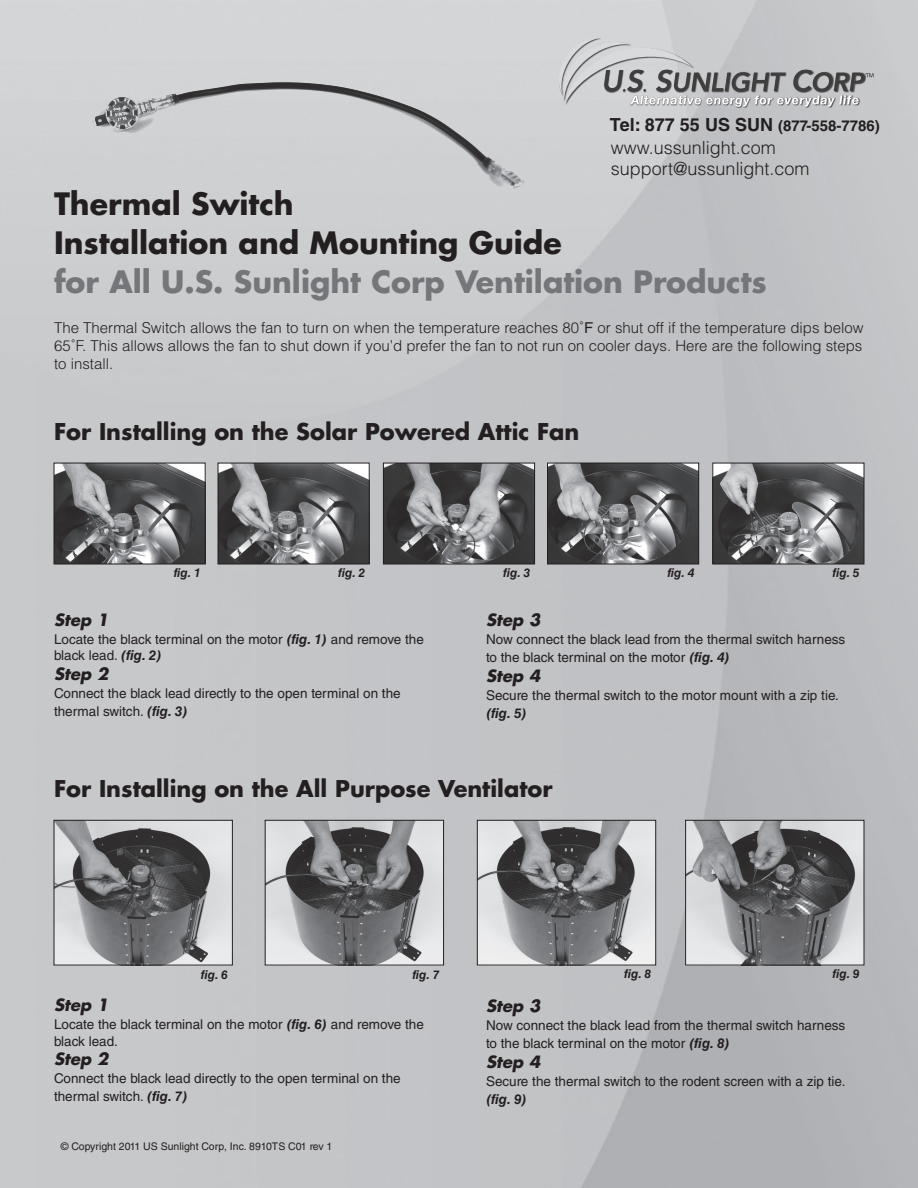
<style>
.page{position:relative;width:918px;height:1188px;background:#fff}
.page>*{position:absolute;margin:0;border:0;box-sizing:border-box;transform-origin:0 0}
.t1{font:700 30px "Futura Std";color:#231f20}
.t2{font:700 30px "Futura Std";color:#757679}
.t3{font:700 22.5px "Futura Std";color:#231f20}
.t4{font:300 18px/21.6px "Helvetica LT Std";color:#231f20}
.t5{font:700 18px "Helvetica LT Std";color:#231f20}
.t6{font:italic 700 16.5px "Futura Std";color:#231f20}
.t7{font:300 15px/18px "Helvetica LT Std";color:#231f20;text-align:justify}
.t8{font:13.5px/16.2px "Helvetica LT Std";color:#231f20}
.t9{font:italic 700 12px "Helvetica LT Std";letter-spacing:-.02em;color:#231f20}
.t10{font:10.5px "Helvetica LT Std";color:#231f20}
.s1{font-size:15px}
.s2{font-weight:400}
.s3{font-weight:700;font-style:italic}
</style>
<div class="page">
<img style="left:0;top:0;width:918px;height:1188px">
<div style="left:630px;top:96px;width:230px;height:12px;background:#231f20;opacity:.75"></div>
<svg style="left:564px;top:37px;width:309px;height:70px;background:#b8b8ba"></svg>
<div style="left:24px;top:0;width:540px;height:254px;background:#d0d1d3"></div>
<img style="left:56px;top:465px;width:148px;height:97px">
<div style="left:54px;top:463px;width:152px;height:101px;border:1px solid #231f20"></div>
<img style="left:220px;top:465px;width:148px;height:97px">
<div style="left:218px;top:463px;width:152px;height:101px;border:1px solid #231f20"></div>
<img style="left:385px;top:465px;width:148px;height:97px">
<div style="left:383px;top:463px;width:152px;height:101px;border:1px solid #231f20"></div>
<img style="left:549px;top:465px;width:148px;height:97px">
<div style="left:547px;top:463px;width:152px;height:101px;border:1px solid #231f20"></div>
<img style="left:714px;top:465px;width:148px;height:97px">
<div style="left:712px;top:463px;width:152px;height:101px;border:1px solid #231f20"></div>
<img style="left:56px;top:822px;width:175px;height:141px">
<div style="left:54px;top:820px;width:179px;height:145px;border:1px solid #231f20"></div>
<img style="left:267px;top:822px;width:175px;height:141px">
<div style="left:265px;top:820px;width:179px;height:145px;border:1px solid #231f20"></div>
<img style="left:479px;top:822px;width:175px;height:141px">
<div style="left:477px;top:820px;width:179px;height:145px;border:1px solid #231f20"></div>
<img style="left:687px;top:822px;width:175px;height:141px">
<div style="left:685px;top:820px;width:179px;height:145px;border:1px solid #231f20"></div>
<p class="t5" style="left:610px;top:113px;width:272px">Tel: 877 55 US SUN <span class="s1">(877-558-7786)</span></p>
<h3 class="t4" style="left:611px;top:136px;width:200px">www.ussunlight.com support@ussunlight.com</h3>
<p class="t1" style="left:54px;top:184px;width:241px">Thermal Switch</p>
<p class="t1" style="left:54px;top:223px;width:509px">Installation and Mounting Guide</p>
<p class="t2" style="left:54px;top:262px;width:714px">for All U.S. Sunlight Corp Ventilation Products</p>
<p class="t7" style="left:54px;top:318px;width:811px">The Thermal Switch allows the fan to turn on when the temperature reaches 80˚<span class="s2">F</span> or shut off if the temperature dips below 65˚F. This allows allows the fan to shut down if you’d prefer the fan to not run on cooler days. Here are the following steps to install.</p>
<p class="t3" style="left:54px;top:416px;width:527px">For Installing on the Solar Powered Attic Fan</p>
<p class="t9" style="left:174px;top:566px;width:28px">fig. 1</p>
<p class="t9" style="left:338px;top:566px;width:28px">fig. 2</p>
<p class="t9" style="left:503px;top:566px;width:28px">fig. 3</p>
<p class="t9" style="left:667px;top:566px;width:28px">fig. 4</p>
<p class="t9" style="left:833px;top:566px;width:28px">fig. 5</p>
<p class="t6" style="left:54px;top:608px;width:56px">Step 1</p>
<p class="t8" style="left:54px;top:631px;width:371px">Locate the black terminal on the motor <span class="s3">(fig. 1)</span> and remove the black lead. <span class="s3">(fig. 2)</span></p>
<p class="t6" style="left:54px;top:662px;width:56px">Step 2</p>
<p class="t8" style="left:54px;top:685px;width:348px">Connect the black lead directly to the open terminal on the</p>
<p class="t8" style="left:54px;top:703px;width:135px">thermal switch. <span class="s3">(fig. 3)</span></p>
<p class="t6" style="left:486px;top:609px;width:56px">Step 3</p>
<p class="t8" style="left:486px;top:631px;width:361px">Now connect the black lead from the thermal switch harness</p>
<p class="t8" style="left:486px;top:649px;width:245px">to the black terminal on the motor <span class="s3">(fig. 4)</span></p>
<p class="t6" style="left:486px;top:664px;width:56px">Step 4</p>
<p class="t8" style="left:486px;top:686px;width:355px;line-height:18px">Secure the thermal switch to the motor mount with a zip tie. <span class="s3">(fig. 5)</span></p>
<p class="t3" style="left:54px;top:773px;width:500px">For Installing on the All Purpose Ventilator</p>
<p class="t9" style="left:201px;top:968px;width:28px">fig. 6</p>
<p class="t9" style="left:412px;top:968px;width:28px">fig. 7</p>
<p class="t9" style="left:624px;top:967px;width:28px">fig. 8</p>
<p class="t9" style="left:833px;top:967px;width:28px">fig. 9</p>
<p class="t6" style="left:54px;top:994px;width:56px">Step 1</p>
<p class="t8" style="left:54px;top:1017px;width:371px">Locate the black terminal on the motor <span class="s3">(fig. 6)</span> and remove the black lead.</p>
<p class="t6" style="left:54px;top:1048px;width:56px">Step 2</p>
<p class="t8" style="left:54px;top:1071px;width:348px">Connect the black lead directly to the open terminal on the</p>
<p class="t8" style="left:54px;top:1089px;width:135px">thermal switch. <span class="s3">(fig. 7)</span></p>
<p class="t10" style="left:61px;top:1140px;width:273px">© Copyright 2011 US Sunlight Corp, Inc. 8910TS C01 rev 1</p>
<p class="t6" style="left:486px;top:995px;width:56px">Step 3</p>
<p class="t8" style="left:486px;top:1017px;width:361px">Now connect the black lead from the thermal switch harness</p>
<p class="t8" style="left:486px;top:1035px;width:245px">to the black terminal on the motor <span class="s3">(fig. 8)</span></p>
<p class="t6" style="left:486px;top:1050px;width:56px">Step 4</p>
<p class="t8" style="left:486px;top:1072px;width:361px;line-height:18px">Secure the thermal switch to the rodent screen with a zip tie. <span class="s3">(fig. 9)</span></p>
</div>
